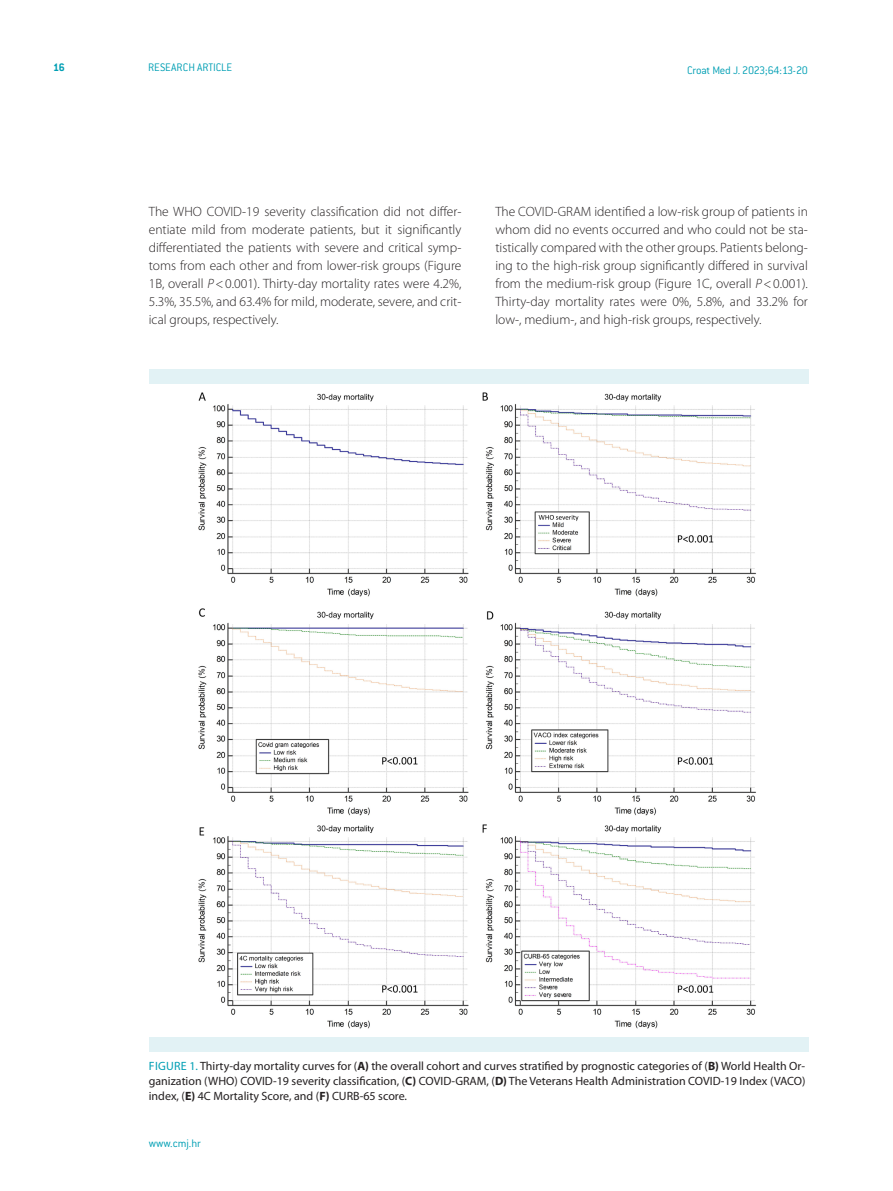
<style>
.page{position:relative;width:893px;height:1191px;background:#fff}
.page>*{position:absolute;margin:0;border:0;box-sizing:border-box;transform-origin:0 0}
.t1{font:300 13.5px/18px "Myriad Pro";color:#231f20;text-align:justify}
.t2{font:12px/15px "Myriad Pro";color:#231f20;text-align:justify}
.t3{font:300 12px "ITC Conduit LTCE";letter-spacing:-.01em;color:#009fb4}
.t4{font:700 12px "ITC Conduit LTCE";color:#009fb4}
.s1{font-style:italic}
.s2{color:#009fb4}
.s3{font-weight:700}
</style>
<div class="page">
<img style="left:198px;top:392px;width:558px;height:637px">
<div style="left:150px;top:1037px;width:659px;height:15px;background:#e2f2f5"></div>
<div style="left:150px;top:369px;width:659px;height:14px;background:#e2f2f5"></div>
<p class="t4" style="left:53px;top:60px;width:13px">16</p>
<p class="t3" style="left:148px;top:61px;width:86px">RESEARCH ARTICLE</p>
<p class="t3" style="left:687px;top:63px;width:122px">Croat Med J. 2023;64:13-20</p>
<p class="t1" style="left:149px;top:202px;width:314px">The WHO COVID-19 severity classification did not differ&shy;entiate mild from moderate patients, but it significantly differentiated the patients with severe and critical symp&shy;toms from each other and from lower-risk groups (Figure 1B, overall <span class="s1">P</span>&lt;0.001). Thirty-day mortality rates were 4.2%, 5.3%, 35.5%, and 63.4% for mild, moderate, severe, and crit&shy;ical groups, respectively.</p>
<p class="t1" style="left:495px;top:202px;width:314px">The COVID-GRAM identified a low-risk group of patients in whom did no events occurred and who could not be sta&shy;tistically compared with the other groups. Patients belong&shy;ing to the high-risk group significantly differed in survival from the medium-risk group (Figure 1C, overall <span class="s1">P</span>&lt;0.001).<br>Thirty-day mortality rates were 0%, 5.8%, and 33.2% for low-, medium-, and high-risk groups, respectively.</p>
<p class="t2" style="left:149px;top:1058px;width:658px"><span class="s2">Fig ur e 1.</span> Thirty-day mortality curves for (<span class="s3">A)</span> the overall cohort and curves stratified by prognostic categories of (<span class="s3">B)</span> World Health Or&shy;ganization (WHO) COVID-19 severity classification, (<span class="s3">C)</span> COVID-GRAM, (<span class="s3">D)</span> The Veterans Health Administration COVID-19 Index (VACO) index, (<span class="s3">E)</span> 4C Mortality Score, and (<span class="s3">F)</span> CURB-65 score.</p>
<p class="t3" style="left:149px;top:1136px;width:54px">www.cmj.hr</p>
</div>
